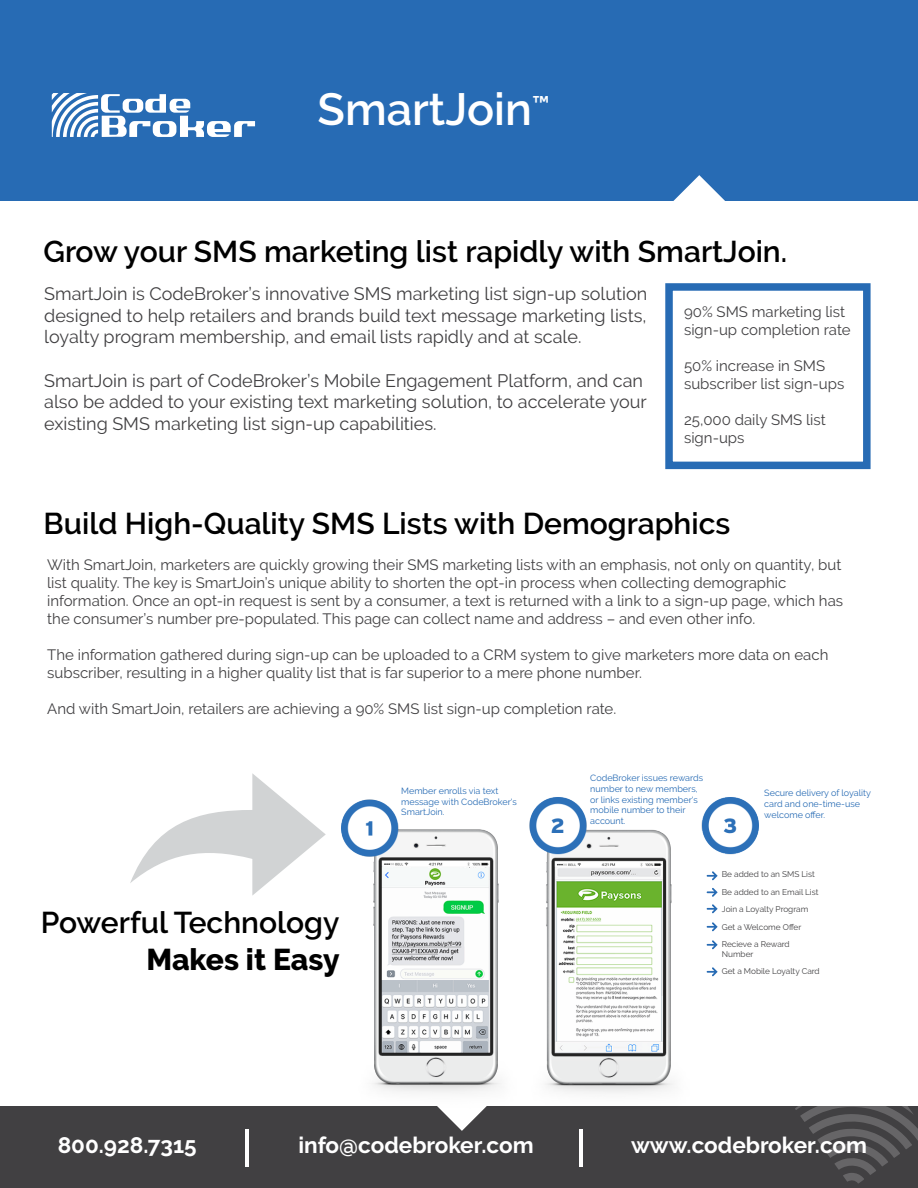
<style>
.page{position:relative;width:918px;height:1188px;background:#fff}
.page>*{position:absolute;margin:0;border:0;box-sizing:border-box;transform-origin:0 0}
.t1{font:600 45px "Raleway";color:#fff}
.t2{font:600 30px "Raleway";color:#000}
.t3{font:800 30px "Raleway";letter-spacing:-.005em;color:#000}
.t4{font:700 22.5px "Raleway";color:#fff}
.t5{font:18px/21.6px "Raleway";color:#414042;text-align:justify}
.t6{font:15px/18px "Raleway";color:#414042}
.t7{font:9px/10.8px "Raleway";color:#276bb4}
.t8{font:8.25px/17.4px "Raleway";color:#414042}
</style>
<div class="page">
<div style="left:0;top:1106px;width:918px;height:82px;background:#414042"></div>
<svg style="left:441px;top:1110px;width:42px;height:21px"></svg>
<img style="left:342px;top:797px;width:417px;height:313px">
<div style="left:0;top:0;width:918px;height:201px;background:#276bb4"></div>
<svg style="left:52px;top:93px;width:203px;height:44px"></svg>
<svg style="left:795px;top:1106px;width:123px;height:78px"></svg>
<div style="left:665px;top:283px;width:206px;height:186px;border:8px solid #276bb4"></div>
<hr style="left:245px;top:1129px;width:4px;height:38px;background:#fff">
<hr style="left:579px;top:1129px;width:3px;height:38px;background:#fff">
<svg style="left:673px;top:175px;width:52px;height:26px"></svg>
<svg style="left:130px;top:773px;width:196px;height:123px"></svg>
<svg style="left:707px;top:871px;width:11px;height:9px"></svg>
<svg style="left:707px;top:888px;width:11px;height:9px"></svg>
<svg style="left:707px;top:904px;width:11px;height:9px"></svg>
<svg style="left:707px;top:922px;width:11px;height:9px"></svg>
<svg style="left:707px;top:940px;width:11px;height:9px"></svg>
<svg style="left:707px;top:967px;width:11px;height:9px"></svg>
<h1 class="t1" style="left:318px;top:84px;width:234px">SmartJoin<sup>™</sup></h1>
<h2 class="t2" style="left:44px;top:235px;width:745px">Grow your SMS marketing list rapidly with SmartJoin.</h2>
<p class="t5" style="left:44px;top:283px;width:604px">SmartJoin is CodeBroker’s innovative SMS marketing list sign-up solution designed to help retailers and brands build text message marketing lists, loyalty program membership, and email lists rapidly and at scale.</p>
<p class="t5" style="left:44px;top:369px;width:604px;text-align:left">SmartJoin is part of CodeBroker’s Mobile Engagement Platform, and can also be added to your existing text marketing solution, to accelerate your existing SMS marketing list sign-up capabilities.</p>
<p class="t6" style="left:684px;top:302px;width:168px">90% SMS marketing list sign-up completion rate</p>
<p class="t6" style="left:684px;top:356px;width:162px">50% increase in SMS subscriber list sign-ups</p>
<p class="t6" style="left:684px;top:410px;width:143px">25,000 daily SMS list sign-ups</p>
<h2 class="t2" style="left:44px;top:507px;width:688px">Build High-Quality SMS Lists with Demographics</h2>
<p class="t6" style="left:47px;top:556px;width:797px">With SmartJoin, marketers are quickly growing their SMS marketing lists with an emphasis, not only on quantity, but list quality. The key is SmartJoin’s unique ability to shorten the opt-in process when collecting demographic information. Once an opt-in request is sent by a consumer, a text is returned with a link to a sign-up page, which has the consumer’s number pre-populated. This page can collect name and address – and even other info.</p>
<p class="t6" style="left:47px;top:646px;width:783px">The information gathered during sign-up can be uploaded to a CRM system to give marketers more data on each subscriber, resulting in a higher quality list that is far superior to a mere phone number.</p>
<p class="t6" style="left:47px;top:700px;width:571px">And with SmartJoin, retailers are achieving a 90% SMS list sign-up completion rate.</p>
<h2 class="t2" style="left:41px;top:905px;width:300px">Powerful Technology</h2>
<h2 class="t3" style="left:146px;top:943px;width:195px">Makes it Easy</h2>
<p class="t7" style="left:401px;top:785px;width:117px">Member enrolls via text message with CodeBroker's<br>SmartJoin.</p>
<p class="t7" style="left:590px;top:772px;width:114px">CodeBroker issues rewards number to new members, or links existing member's mobile number to their account.</p>
<p class="t7" style="left:764px;top:787px;width:108px">Secure delivery of loyality card and one-time-use welcome offer.</p>
<p class="t8" style="left:722px;top:866px;width:98px">Be added to an SMS List<br>Be added to an Email List<br>Join a Loyalty Program<br>Get a Welcome Offer<br>Recieve a Reward</p>
<p class="t8" style="left:722px;top:945px;width:99px">Number<br>Get a Mobile Loyalty Card</p>
<h3 class="t4" style="left:58px;top:1132px;width:140px">800.928.7315</h3>
<h3 class="t4" style="left:299px;top:1132px;width:237px">info@codebroker.com</h3>
<h3 class="t4" style="left:631px;top:1132px;width:238px">www.codebroker.com</h3>
</div>
